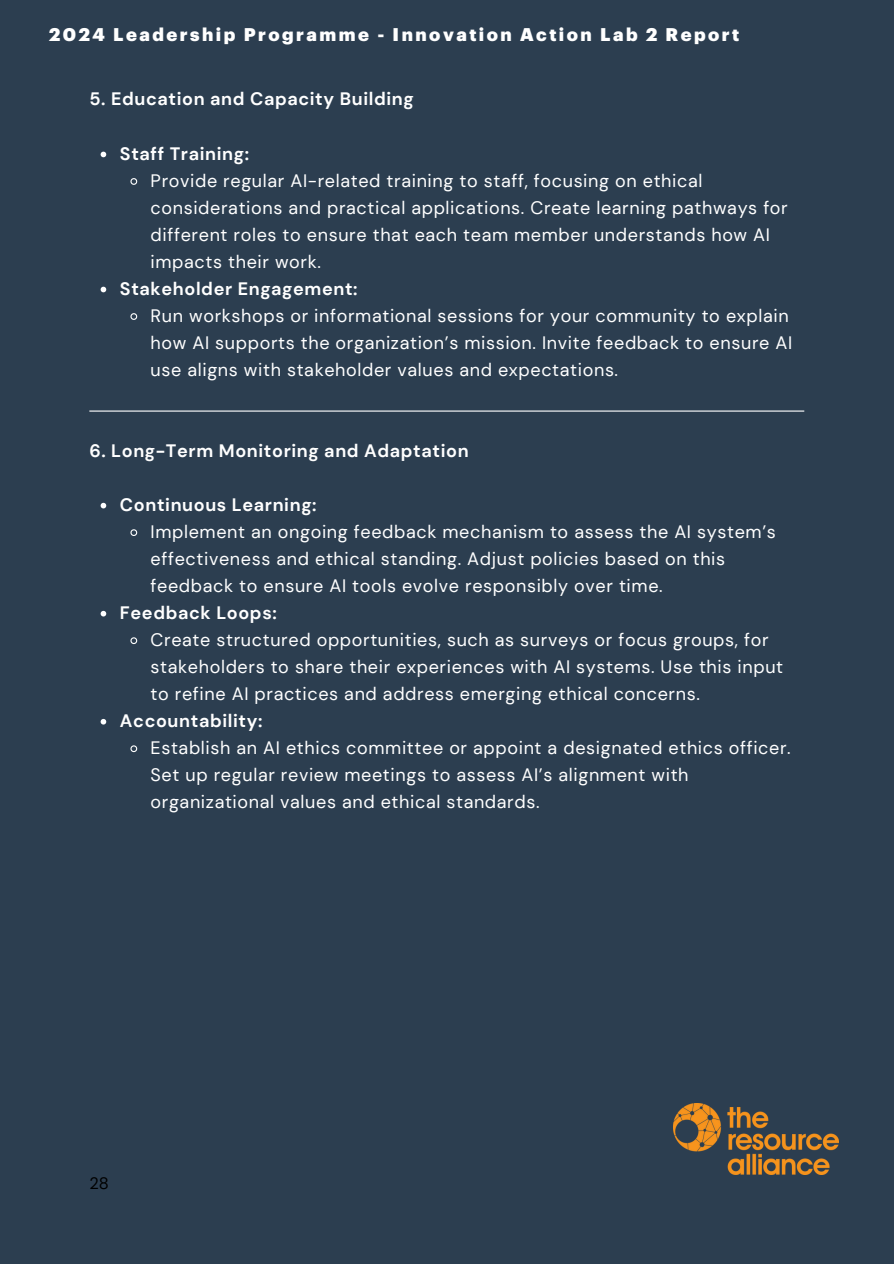
<style>
.page{position:relative;width:894px;height:1264px;background:#fff}
.page>*{position:absolute;margin:0;border:0;box-sizing:border-box;transform-origin:0 0}
.t1{font:18px/27px "DM Sans";letter-spacing:.035em;color:#fff}
.t2{font:700 18px "DM Sans";letter-spacing:.035em;color:#fff}
.t3{font:900 18px "Graphik";letter-spacing:.135em;color:#fff}
.t4{font:16.5px "DM Sans";color:#000}
</style>
<div class="page">
<div style="left:0;top:0;width:893px;height:1263px;background:#2c3e50"></div>
<svg style="left:101px;top:152px;width:5px;height:5px"></svg>
<svg style="left:130px;top:178px;width:8px;height:7px"></svg>
<svg style="left:101px;top:287px;width:5px;height:5px"></svg>
<svg style="left:130px;top:313px;width:8px;height:7px"></svg>
<svg style="left:101px;top:503px;width:5px;height:5px"></svg>
<svg style="left:130px;top:529px;width:8px;height:7px"></svg>
<svg style="left:101px;top:611px;width:5px;height:5px"></svg>
<svg style="left:130px;top:637px;width:8px;height:8px"></svg>
<svg style="left:101px;top:719px;width:5px;height:5px"></svg>
<svg style="left:130px;top:745px;width:8px;height:8px"></svg>
<img style="left:673px;top:1103px;width:165px;height:71px">
<hr style="left:89px;top:410px;width:715px;height:1px;background:#fff">
<p class="t3" style="left:49px;top:26px;width:691px">2024 Leadership Programme - Innovation Action Lab 2 Report</p>
<h1 class="t2" style="left:89px;top:88px;width:326px">5. Education and Capacity Building</h1>
<h1 class="t2" style="left:120px;top:142px;width:130px">Staff Training:</h1>
<p class="t1" style="left:150px;top:167px;width:638px">Provide regular AI-related training to staff, focusing on ethical considerations and practical applications. Create learning pathways for different roles to ensure that each team member understands how AI impacts their work.</p>
<p class="t2" style="left:120px;top:277px;width:239px">Stakeholder Engagement:</p>
<p class="t1" style="left:150px;top:302px;width:643px">Run workshops or informational sessions for your community to explain how AI supports the organization’s mission. Invite feedback to ensure AI use aligns with stakeholder values and expectations.</p>
<p class="t2" style="left:89px;top:439px;width:380px">6. Long-Term Monitoring and Adaptation</p>
<h1 class="t2" style="left:120px;top:493px;width:198px">Continuous Learning:</h1>
<p class="t1" style="left:150px;top:518px;width:626px">Implement an ongoing feedback mechanism to assess the AI system’s effectiveness and ethical standing. Adjust policies based on this feedback to ensure AI tools evolve responsibly over time.</p>
<p class="t2" style="left:120px;top:601px;width:158px">Feedback Loops:</p>
<p class="t1" style="left:150px;top:626px;width:634px">Create structured opportunities, such as surveys or focus groups, for stakeholders to share their experiences with AI systems. Use this input to refine AI practices and address emerging ethical concerns.</p>
<p class="t2" style="left:120px;top:709px;width:144px">Accountability:</p>
<p class="t1" style="left:150px;top:734px;width:641px">Establish an AI ethics committee or appoint a designated ethics officer.<br>Set up regular review meetings to assess AI’s alignment with organizational values and ethical standards.</p>
<p class="t4" style="left:89px;top:1172px;width:21px">28</p>
</div>
